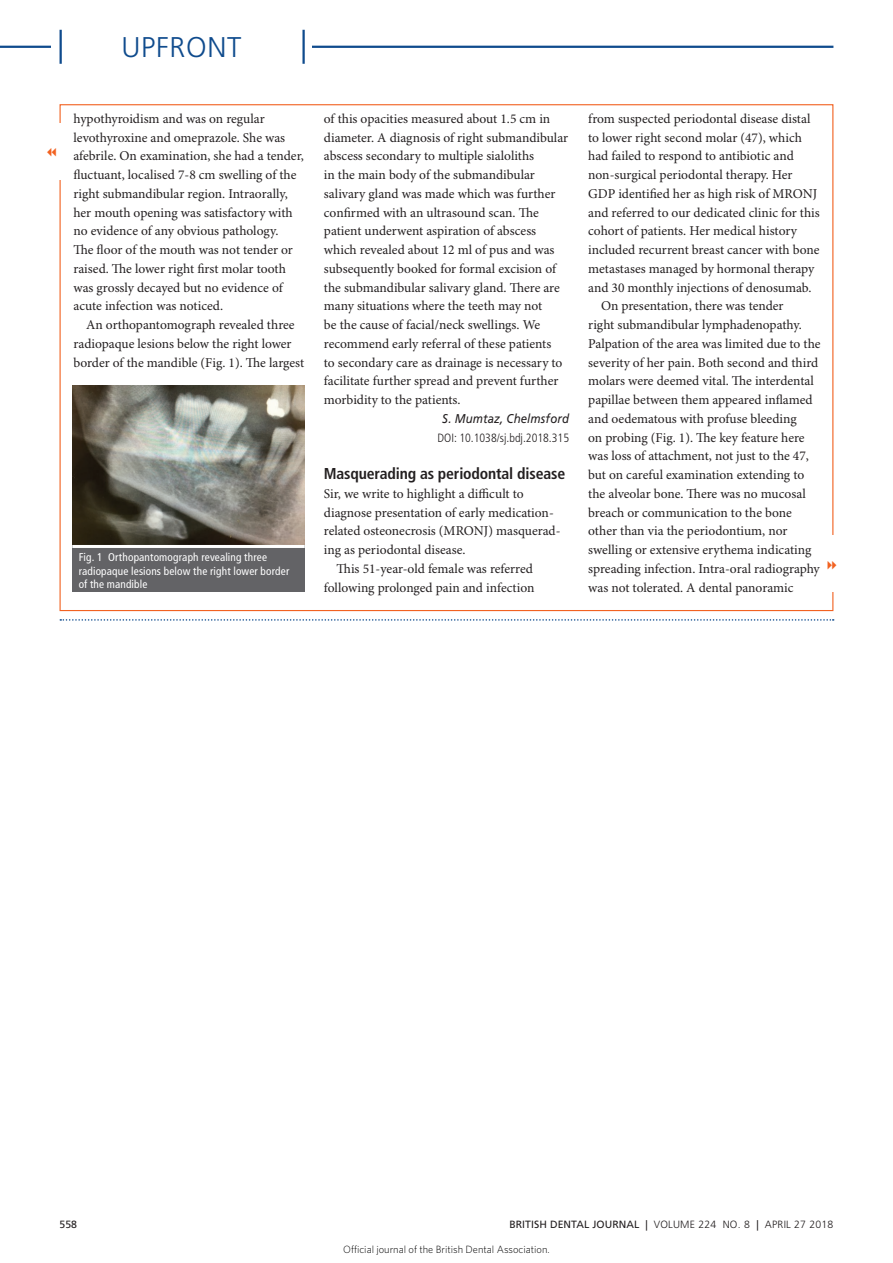
<style>
.page{position:relative;width:893px;height:1263px;background:#fff}
.page>*{position:absolute;margin:0;border:0;box-sizing:border-box;transform-origin:0 0}
.t1{font:300 28.5px "Frutiger LT Std";letter-spacing:.025em;color:#0f4b8d}
.letters___crosshead{font:700 condensed 15.75px "Frutiger LT Std";letter-spacing:-.01em;color:#231f20}
.body_9pt_ragged{font:13.5px/18.8px "Minion Pro";color:#231f20}
.body_9pt_ragged_1st{font:13.5px/18.8px "Minion Pro";color:#231f20}
.letters___authors{font:italic 12.75px "Frutiger LT Std";letter-spacing:.01em;color:#231f20;scale:.9 1}
.DOI{font:300 condensed 12px "Frutiger LT Std";color:#231f20}
.fig_caption_3___upfr{font:condensed 11.25px/13.5px "Frutiger LT Std";letter-spacing:.015em;color:#fff}
.page_footer{font:300 10.5px "Frutiger LT Std";letter-spacing:.02em;color:#231f20}
.t2{font:300 10.5px "Whitney";color:#000}
.page_footer-2{font:10.5px "Frutiger LT Std";color:#231f20}
.s1{font-weight:400}
</style>
<div class="page">
<img style="left:72px;top:385px;width:233px;height:160px">
<div style="left:72px;top:545px;width:233px;height:47px;background:#636366"></div>
<hr style="left:72px;top:545px;width:233px;height:3px;background:#fff">
<svg style="left:60px;top:619px;width:774px;height:2px"></svg>
<hr style="left:0;top:46px;width:833px;height:2px;background:#0f4b8d">
<div style="left:51px;top:30px;width:261px;height:34px;background:#fff"></div>
<hr style="left:302px;top:30px;width:3px;height:34px;background:#0f4b8d">
<hr style="left:60px;top:30px;width:2px;height:34px;background:#0f4b8d">
<h1 class="t1" style="left:121px;top:31px;width:121px">UPFRONT</h1>
<p class="body_9pt_ragged" style="left:73px;top:110px;width:232px">hypothyroidism and was on regular levothyroxine and omeprazole. She was afebrile. On examination, she had a tender, fluctuant, localised 7-8 cm swelling of the right submandibular region. Intraorally, her mouth opening was satisfactory with no evidence of any obvious pathology.<br>The floor of the mouth was not tender or raised. The lower right first molar tooth was grossly decayed but no evidence of acute infection was noticed.</p>
<p class="body_9pt_ragged" style="left:73px;top:316px;width:232px;text-indent:13px">An orthopantomograph revealed three radiopaque lesions below the right lower border of the mandible (Fig. 1). The largest</p>
<p class="fig_caption_3___upfr" style="left:79px;top:551px;width:212px">Fig. 1 Orthopantomograph revealing three radiopaque lesions below the right lower border of the mandible</p>
<p class="body_9pt_ragged" style="left:324px;top:110px;width:246px">of this opacities measured about 1.5 cm in diameter. A diagnosis of right submandibular abscess secondary to multiple sialoliths<br>in the main body of the submandibular salivary gland was made which was further confirmed with an ultrasound scan. The patient underwent aspiration of abscess which revealed about 12 ml of pus and was subsequently booked for formal excision of the submandibular salivary gland. There are many situations where the teeth may not<br>be the cause of facial/neck swellings. We recommend early referral of these patients<br>to secondary care as drainage is necessary to facilitate further spread and prevent further morbidity to the patients.</p>
<p class="letters___authors" style="left:442px;top:411px;width:142px">S. Mumtaz, Chelmsford</p>
<p class="DOI" style="left:438px;top:431px;width:133px">DOI: 10.1038/sj.bdj.2018.315</p>
<p class="letters___crosshead" style="left:324px;top:464px;width:243px">Masquerading as periodontal disease</p>
<p class="body_9pt_ragged_1st" style="left:324px;top:485px;width:238px">Sir, we write to highlight a difficult to diagnose presentation of early medication&shy;related osteonecrosis (MRONJ) masquerad&shy;ing as periodontal disease.</p>
<p class="body_9pt_ragged" style="left:324px;top:560px;width:212px;text-align:right">This 51-year-old female was referred following prolonged pain and infection</p>
<p class="body_9pt_ragged" style="left:588px;top:110px;width:233px">from suspected periodontal disease distal to lower right second molar (47), which had failed to respond to antibiotic and non-surgical periodontal therapy. Her GDP identified her as high risk of MRONJ and referred to our dedicated clinic for this cohort of patients. Her medical history included recurrent breast cancer with bone metastases managed by hormonal therapy and 30 monthly injections of denosumab.</p>
<p class="body_9pt_ragged" style="left:588px;top:297px;width:234px;text-indent:13px">On presentation, there was tender<br>right submandibular lymphadenopathy.<br>Palpation of the area was limited due to the severity of her pain. Both second and third molars were deemed vital. The interdental papillae between them appeared inflamed and oedematous with profuse bleeding<br>on probing (Fig. 1). The key feature here was loss of attachment, not just to the 47, but on careful examination extending to the alveolar bone. There was no mucosal breach or communication to the bone other than via the periodontium, nor swelling or extensive erythema indicating spreading infection. Intra-oral radiography was not tolerated. A dental panoramic</p>
<p class="page_footer-2" style="left:60px;top:1218px;width:19px">558</p>
<p class="page_footer" style="left:509px;top:1219px;width:326px"><span class="s1">BRITISH DENTAL JOURNAL |</span> VOLUME 224 NO. 8 <span class="s1">|</span> APRIL 27 2018</p>
<p class="t2" style="left:343px;top:1243px;width:208px">Official journal of the British Dental Association.</p>
</div>
